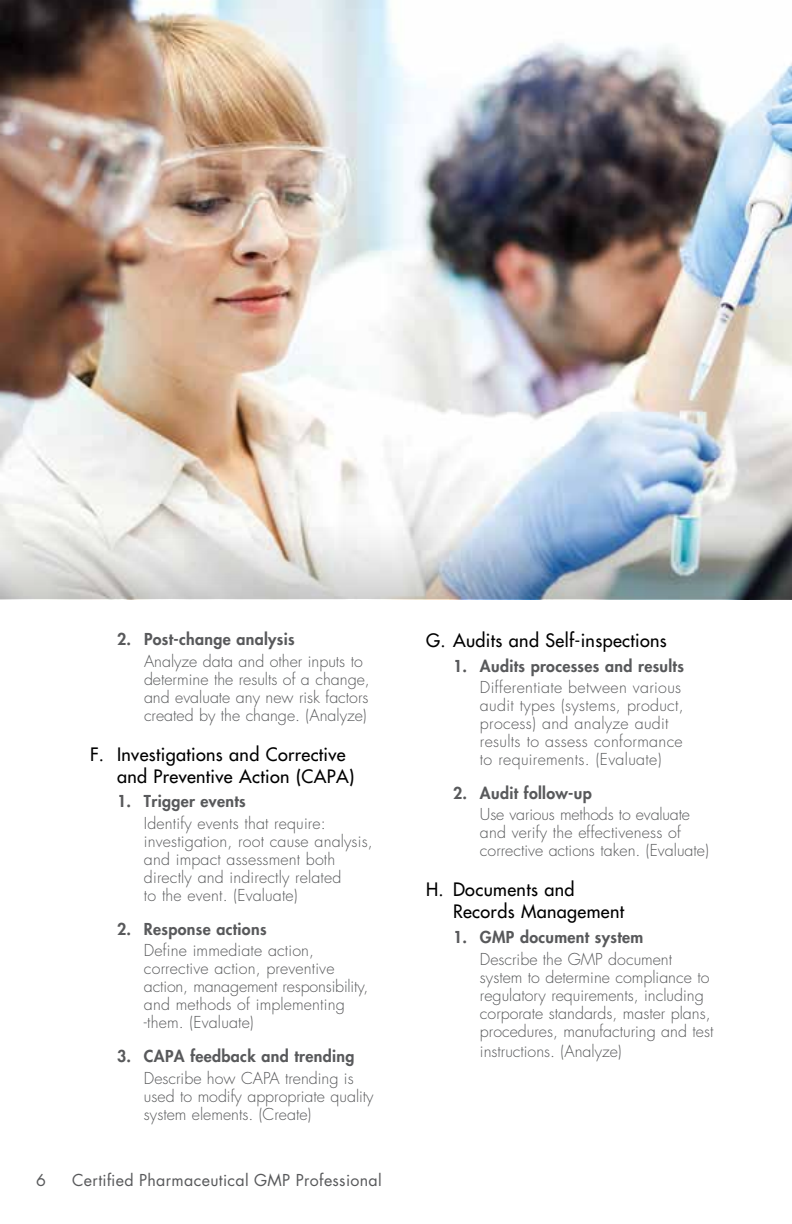
<style>
.page{position:relative;width:792px;height:1224px;background:#fff}
.page>*{position:absolute;margin:0;border:0;box-sizing:border-box;transform-origin:0 0}
.t1{font:500 18px/22px "Futura Std";letter-spacing:.02em;color:#000}
.t2{font:300 16px/18px "Futura Std";color:#58595b}
.t3{font:800 16px "Futura Std";letter-spacing:.02em;color:#58595b}
.t4{font:300 16px/18px "Futura Std";letter-spacing:.02em;color:#58595b}
.t5{font:16px "Futura Std";letter-spacing:.02em;color:#58595b}
</style>
<div class="page">
<img style="left:0;top:0;width:792px;height:435px">
<img style="left:0;top:435px;width:792px;height:164px">
<p class="t3" style="left:117px;top:629px;width:179px">2. Post-change analysis</p>
<p class="t2" style="left:144px;top:652px;width:227px">Analyze data and other inputs to determine the results of a change, and evaluate any new risk factors created by the change. (Analyze)</p>
<p class="t1" style="left:117px;top:743px;width:239px;text-indent:-27px">F. Investigations and Corrective and Preventive Action (CAPA)</p>
<p class="t3" style="left:117px;top:791px;width:130px">1. Trigger events</p>
<p class="t2" style="left:144px;top:815px;width:230px">Identify events that require: investigation, root cause analysis, and impact assessment both directly and indirectly related<br>to the event. (Evaluate)</p>
<p class="t3" style="left:117px;top:919px;width:151px">2. Response actions</p>
<p class="t2" style="left:144px;top:942px;width:226px">Define immediate action, corrective action, preventive action, management responsibility, and methods of implementing -them. (Evaluate)</p>
<p class="t3" style="left:117px;top:1046px;width:239px">3. CAPA feedback and trending</p>
<p class="t2" style="left:144px;top:1069px;width:231px">Describe how CAPA trending is used to modify appropriate quality system elements. (Create)</p>
<p class="t5" style="left:36px;top:1170px;width:11px">6</p>
<p class="t5" style="left:72px;top:1170px;width:311px">Certified Pharmaceutical GMP Professional</p>
<p class="t1" style="left:426px;top:629px;width:242px">G. Audits and Self-inspections</p>
<p class="t3" style="left:453px;top:655px;width:232px">1. Audits processes and results</p>
<p class="t4" style="left:480px;top:679px;width:205px">Differentiate between various audit types (systems, product, process) and analyze audit results to assess conformance to requirements. (Evaluate)</p>
<p class="t3" style="left:453px;top:783px;width:140px">2. Audit follow-up</p>
<p class="t2" style="left:480px;top:806px;width:230px">Use various methods to evaluate and verify the effectiveness of corrective actions taken. (Evaluate)</p>
<p class="t1" style="left:453px;top:879px;width:173px;text-indent:-27px">H. Documents and<br>Records Management</p>
<p class="t3" style="left:453px;top:927px;width:192px">1. GMP document system</p>
<p class="t2" style="left:480px;top:950px;width:235px">Describe the GMP document system to determine compliance to regulatory requirements, including corporate standards, master plans, procedures, manufacturing and test</p>
<p class="t2" style="left:480px;top:1042px;width:143px">instructions. (Analyze)</p>
</div>
